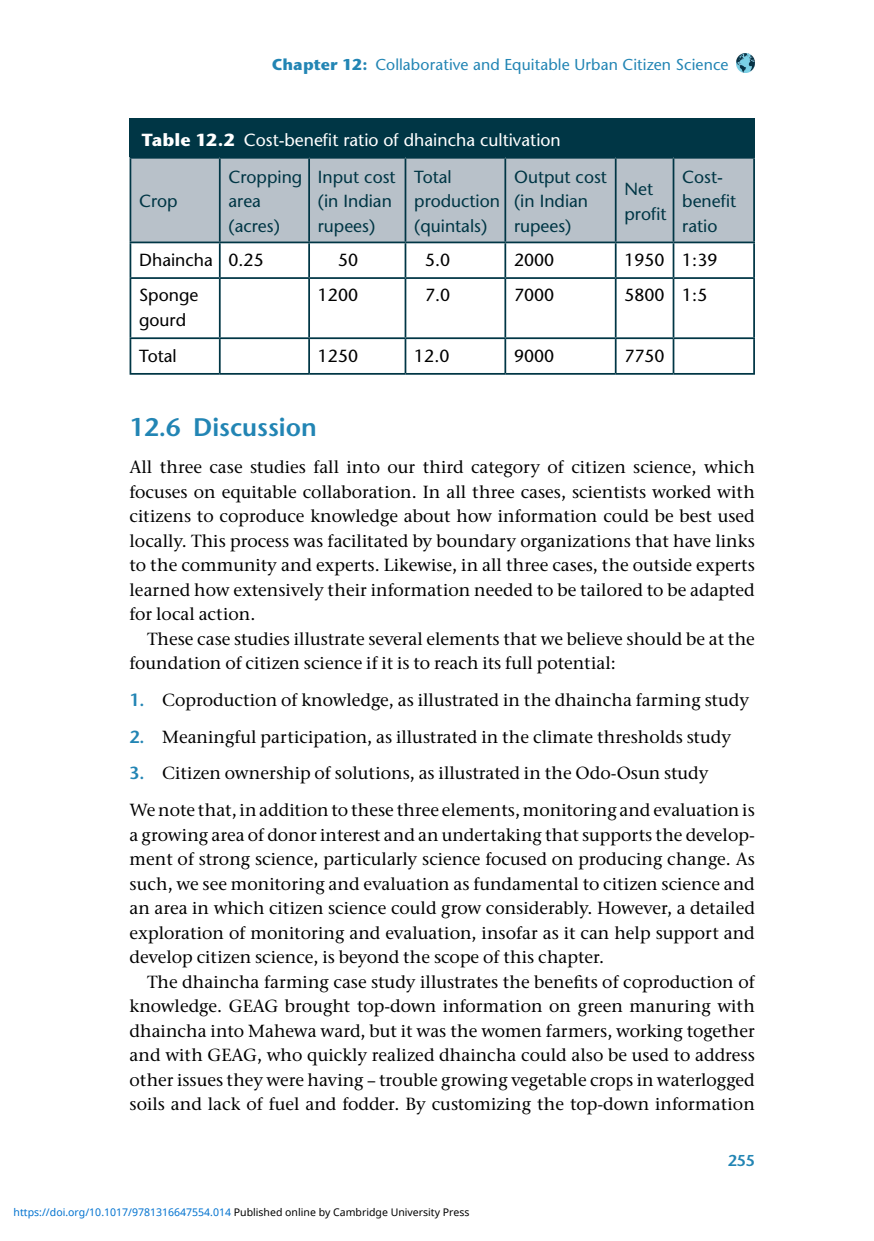
<style>
.page{position:relative;width:874px;height:1241px;background:#fff}
.page>*{position:absolute;margin:0;border:0;box-sizing:border-box;transform-origin:0 0}
.t1{font:600 25.38px "Stone Sans Std";color:#2285b4}
.t2{font:500 17.5px/24.5px "Stone Serif ITC Pro";color:#000;text-align:justify}
.t3{font:500 17.5px/24.5px "Stone Sans Std";color:#003645}
.t4{font:500 17.5px/24.5px "Stone Sans Std";color:#000}
.t5{font:500 17.5px "Stone Sans Std";color:#fff}
.t6{font:500 15.75px "Stone Sans Std";letter-spacing:.005em;color:#2285b4}
.t7{font:600 15.75px "Stone Sans Std";color:#2285b4}
.t8{font:10.5px "Noto Sans";color:#0172cf}
.s1{font-family:"Stone Sans ITC Std";font-weight:700}
.s2{font-family:"Stone Sans Std";font-weight:600;color:#2285b4}
.s3{color:#000}
</style>
<div class="page">
<img style="left:736px;top:54px;width:18px;height:18px">
<div style="left:131px;top:159px;width:621px;height:82px;background:#b8c1c9"></div>
<hr style="left:219px;top:159px;width:1px;height:82px;background:#003645">
<hr style="left:308px;top:159px;width:2px;height:82px;background:#003645">
<hr style="left:404px;top:159px;width:2px;height:82px;background:#003645">
<hr style="left:504px;top:159px;width:2px;height:82px;background:#003645">
<hr style="left:614px;top:159px;width:2px;height:82px;background:#003645">
<hr style="left:672px;top:159px;width:2px;height:82px;background:#003645">
<hr style="left:129px;top:243px;width:2px;height:34px;background:#003645">
<hr style="left:219px;top:243px;width:1px;height:34px;background:#003645">
<hr style="left:308px;top:243px;width:2px;height:34px;background:#003645">
<hr style="left:404px;top:243px;width:2px;height:34px;background:#003645">
<hr style="left:504px;top:243px;width:2px;height:34px;background:#003645">
<hr style="left:614px;top:243px;width:2px;height:34px;background:#003645">
<hr style="left:672px;top:243px;width:2px;height:34px;background:#003645">
<hr style="left:752px;top:243px;width:2px;height:34px;background:#003645">
<hr style="left:129px;top:277px;width:91px;height:2px;background:#003645">
<hr style="left:129px;top:279px;width:2px;height:58px;background:#003645">
<hr style="left:220px;top:277px;width:89px;height:2px;background:#003645">
<hr style="left:219px;top:279px;width:1px;height:58px;background:#003645">
<hr style="left:309px;top:277px;width:96px;height:2px;background:#003645">
<hr style="left:308px;top:279px;width:2px;height:58px;background:#003645">
<hr style="left:405px;top:277px;width:100px;height:2px;background:#003645">
<hr style="left:404px;top:279px;width:2px;height:58px;background:#003645">
<hr style="left:505px;top:277px;width:110px;height:2px;background:#003645">
<hr style="left:504px;top:279px;width:2px;height:58px;background:#003645">
<hr style="left:615px;top:277px;width:58px;height:2px;background:#003645">
<hr style="left:614px;top:279px;width:2px;height:58px;background:#003645">
<hr style="left:673px;top:277px;width:81px;height:2px;background:#003645">
<hr style="left:672px;top:279px;width:2px;height:58px;background:#003645">
<hr style="left:752px;top:279px;width:2px;height:58px;background:#003645">
<hr style="left:129px;top:337px;width:91px;height:2px;background:#003645">
<hr style="left:129px;top:339px;width:2px;height:34px;background:#003645">
<hr style="left:220px;top:337px;width:89px;height:2px;background:#003645">
<hr style="left:219px;top:339px;width:1px;height:34px;background:#003645">
<hr style="left:309px;top:337px;width:96px;height:2px;background:#003645">
<hr style="left:308px;top:339px;width:2px;height:34px;background:#003645">
<hr style="left:405px;top:337px;width:100px;height:2px;background:#003645">
<hr style="left:404px;top:339px;width:2px;height:34px;background:#003645">
<hr style="left:505px;top:337px;width:110px;height:2px;background:#003645">
<hr style="left:504px;top:339px;width:2px;height:34px;background:#003645">
<hr style="left:615px;top:337px;width:58px;height:2px;background:#003645">
<hr style="left:614px;top:339px;width:2px;height:34px;background:#003645">
<hr style="left:673px;top:337px;width:81px;height:2px;background:#003645">
<hr style="left:672px;top:339px;width:2px;height:34px;background:#003645">
<hr style="left:752px;top:339px;width:2px;height:34px;background:#003645">
<hr style="left:129px;top:373px;width:91px;height:1px;background:#003645">
<hr style="left:220px;top:373px;width:89px;height:1px;background:#003645">
<hr style="left:309px;top:373px;width:96px;height:1px;background:#003645">
<hr style="left:405px;top:373px;width:100px;height:1px;background:#003645">
<hr style="left:505px;top:373px;width:110px;height:1px;background:#003645">
<hr style="left:615px;top:373px;width:58px;height:1px;background:#003645">
<hr style="left:673px;top:373px;width:81px;height:1px;background:#003645">
<hr style="left:129px;top:157px;width:91px;height:2px;background:#003645">
<hr style="left:129px;top:159px;width:2px;height:82px;background:#003645">
<hr style="left:220px;top:157px;width:89px;height:2px;background:#003645">
<hr style="left:309px;top:157px;width:96px;height:2px;background:#003645">
<hr style="left:405px;top:157px;width:100px;height:2px;background:#003645">
<hr style="left:505px;top:157px;width:110px;height:2px;background:#003645">
<hr style="left:615px;top:157px;width:58px;height:2px;background:#003645">
<hr style="left:673px;top:157px;width:81px;height:2px;background:#003645">
<hr style="left:752px;top:159px;width:2px;height:82px;background:#003645">
<hr style="left:129px;top:241px;width:91px;height:2px;background:#003645">
<hr style="left:220px;top:241px;width:89px;height:2px;background:#003645">
<hr style="left:309px;top:241px;width:96px;height:2px;background:#003645">
<hr style="left:405px;top:241px;width:100px;height:2px;background:#003645">
<hr style="left:505px;top:241px;width:110px;height:2px;background:#003645">
<hr style="left:615px;top:241px;width:58px;height:2px;background:#003645">
<hr style="left:673px;top:241px;width:81px;height:2px;background:#003645">
<div style="left:129px;top:119px;width:625px;height:38px;background:#003645"></div>
<p class="t6" style="left:272px;top:55px;width:458px"><span class="s1">Chapter 12:</span> Collaborative and Equitable Urban Citizen Science</p>
<p class="t5" style="left:142px;top:129px;width:420px"><span class="s1">Table 12.2</span> Cost-benefit ratio of dhaincha cultivation</p>
<p class="t3" style="left:139px;top:189px;width:40px">Crop</p>
<p class="t3" style="left:228px;top:164px;width:75px">Cropping area (acres)</p>
<p class="t3" style="left:318px;top:164px;width:79px">Input cost (in Indian rupees)</p>
<p class="t3" style="left:414px;top:164px;width:87px">Total production (quintals)</p>
<p class="t3" style="left:514px;top:164px;width:94px">Output cost (in Indian rupees)</p>
<p class="t3" style="left:624px;top:177px;width:43px">Net profit</p>
<p class="t3" style="left:682px;top:164px;width:55px">Cost&shy;benefit ratio</p>
<p class="t4" style="left:139px;top:247px;width:126px">Dhaincha 0.25</p>
<p class="t4" style="left:338px;top:247px;width:22px">50</p>
<p class="t4" style="left:425px;top:247px;width:27px">5.0</p>
<p class="t4" style="left:514px;top:247px;width:42px">2000</p>
<p class="t4" style="left:624px;top:247px;width:94px">1950 1:39</p>
<p class="t4" style="left:139px;top:283px;width:61px">Sponge gourd</p>
<p class="t4" style="left:318px;top:283px;width:42px">1200</p>
<p class="t4" style="left:425px;top:283px;width:27px">7.0</p>
<p class="t4" style="left:514px;top:283px;width:42px">7000</p>
<p class="t4" style="left:624px;top:283px;width:84px">5800 1:5</p>
<p class="t4" style="left:139px;top:343px;width:39px">Total</p>
<p class="t4" style="left:318px;top:343px;width:42px">1250</p>
<p class="t4" style="left:414px;top:343px;width:37px">12.0</p>
<p class="t4" style="left:514px;top:343px;width:42px">9000</p>
<p class="t4" style="left:624px;top:343px;width:42px">7750</p>
<h1 class="t1" style="left:129px;top:411px;width:189px">12.6 Discussion</h1>
<p class="t2" style="left:129px;top:454px;width:626px">All three case studies fall into our third category of citizen science, which focuses on equitable collaboration. In all three cases, scientists worked with citizens to coproduce knowledge about how information could be best used locally. This process was facilitated by boundary organizations that have links to the community and experts. Likewise, in all three cases, the outside experts learned how extensively their information needed to be tailored to be adapted for local action.</p>
<p class="t2" style="left:129px;top:626px;width:626px;text-indent:18px">These case studies illustrate several elements that we believe should be at the foundation of citizen science if it is to reach its full potential:</p>
<p class="t2" style="left:129px;top:687px;width:620px"><span class="s2">1.</span> Coproduction of knowledge, as illustrated in the dhaincha farming study</p>
<p class="t2" style="left:129px;top:724px;width:602px"><span class="s2">2.</span> Meaningful participation, as illustrated in the climate thresholds study</p>
<p class="t2" style="left:129px;top:755px;width:626px;line-height:36.8px"><span class="s2">3.</span> Citizen ownership of solutions, as illustrated in the Odo-Osun study<br>We note that, in addition to these three elements, monitoring and evaluation is</p>
<p class="t2" style="left:129px;top:822px;width:626px">a growing area of donor interest and an undertaking that supports the develop&shy;ment of strong science, particularly science focused on producing change. As such, we see monitoring and evaluation as fundamental to citizen science and an area in which citizen science could grow considerably. However, a detailed exploration of monitoring and evaluation, insofar as it can help support and develop citizen science, is beyond the scope of this chapter.</p>
<p class="t2" style="left:129px;top:969px;width:626px;text-indent:18px">The dhaincha farming case study illustrates the benefits of coproduction of knowledge. GEAG brought top-down information on green manuring with dhaincha into Mahewa ward, but it was the women farmers, working together and with GEAG, who quickly realized dhaincha could also be used to address other issues they were having – trouble growing vegetable crops in waterlogged soils and lack of fuel and fodder. By customizing the top-down information</p>
<p class="t8" style="left:14px;top:1204px;width:457px">https://doi.org/10.1017/9781316647554.014 <span class="s3">Published online by Cambridge University Press</span></p>
<p class="t7" style="left:727px;top:1151px;width:29px">255</p>
</div>
